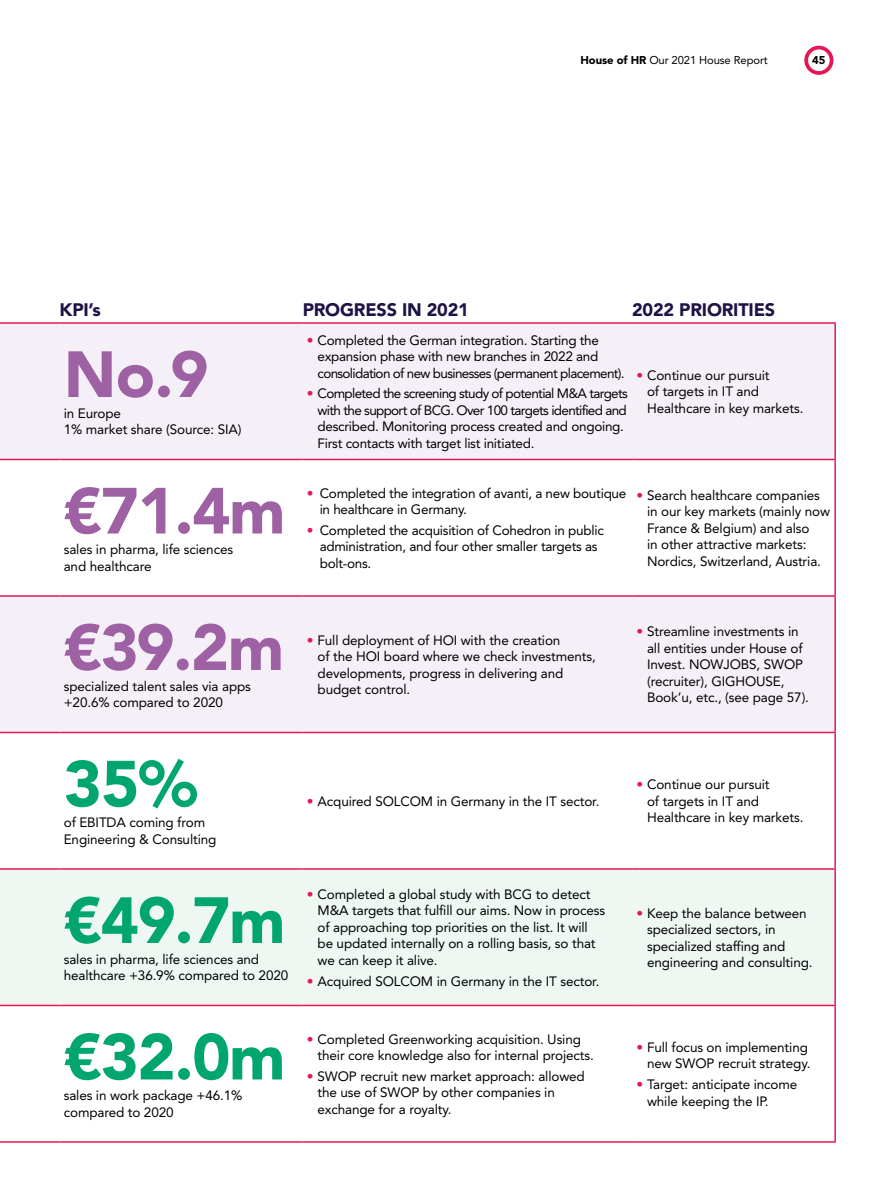
<style>
.page{position:relative;width:893px;height:1191px;background:#fff}
.page>*{position:absolute;margin:0;border:0;box-sizing:border-box;transform-origin:0 0}
.t1{font:900 64.5px "Avenir LT Std";letter-spacing:-.02em;color:#9e61a4}
.t2{font:900 64.5px "Avenir LT Std";letter-spacing:-.02em;color:#00a66e}
.t3{font:900 18px "Avenir LT Std";letter-spacing:-.01em;color:#1e1246}
.t4{font:13.5px/16.5px "Avenir LT Std";letter-spacing:-.01em;color:#000}
.t5{font:13.5px/16.5px "Avenir LT Std";letter-spacing:-.05em;color:#000}
.t6{font:11.25px "Avenir LT Std";letter-spacing:-.01em;color:#000}
.t7{font:900 11.25px "Avenir LT Std";color:#000}
.s1{font-weight:900}
.s2{color:#e61753}
</style>
<div class="page">
<svg style="left:0;top:324px;width:834px;height:407px;fill:#f5eff8"></svg>
<div style="left:0;top:869px;width:834px;height:135px;background:#eff7f2"></div>
<hr style="left:0;top:322px;width:60px;height:2px;background:#e61753">
<hr style="left:60px;top:322px;width:243px;height:2px;background:#e61753">
<hr style="left:303px;top:322px;width:329px;height:2px;background:#e61753">
<hr style="left:632px;top:322px;width:204px;height:2px;background:#e61753">
<hr style="left:0;top:459px;width:60px;height:1px;background:#e61753">
<hr style="left:60px;top:459px;width:243px;height:1px;background:#e61753">
<hr style="left:303px;top:459px;width:329px;height:1px;background:#e61753">
<hr style="left:632px;top:459px;width:204px;height:1px;background:#e61753">
<hr style="left:0;top:595px;width:60px;height:2px;background:#e61753">
<hr style="left:60px;top:595px;width:243px;height:2px;background:#e61753">
<hr style="left:303px;top:595px;width:329px;height:2px;background:#e61753">
<hr style="left:632px;top:595px;width:204px;height:2px;background:#e61753">
<hr style="left:0;top:731px;width:60px;height:2px;background:#e61753">
<hr style="left:60px;top:731px;width:243px;height:2px;background:#e61753">
<hr style="left:303px;top:731px;width:329px;height:2px;background:#e61753">
<hr style="left:632px;top:731px;width:204px;height:2px;background:#e61753">
<hr style="left:0;top:868px;width:60px;height:1px;background:#e61753">
<hr style="left:60px;top:868px;width:243px;height:1px;background:#e61753">
<hr style="left:303px;top:868px;width:329px;height:1px;background:#e61753">
<hr style="left:632px;top:868px;width:204px;height:1px;background:#e61753">
<hr style="left:0;top:1004px;width:60px;height:2px;background:#e61753">
<hr style="left:0;top:1141px;width:60px;height:1px;background:#e61753">
<hr style="left:60px;top:1004px;width:243px;height:2px;background:#e61753">
<hr style="left:60px;top:1141px;width:243px;height:1px;background:#e61753">
<hr style="left:303px;top:1004px;width:329px;height:2px;background:#e61753">
<hr style="left:303px;top:1141px;width:329px;height:1px;background:#e61753">
<hr style="left:632px;top:1004px;width:204px;height:2px;background:#e61753">
<hr style="left:632px;top:1141px;width:204px;height:1px;background:#e61753">
<hr style="left:834px;top:324px;width:2px;height:135px;background:#e61753">
<hr style="left:834px;top:460px;width:2px;height:135px;background:#e61753">
<hr style="left:834px;top:597px;width:2px;height:134px;background:#e61753">
<hr style="left:834px;top:733px;width:2px;height:135px;background:#e61753">
<hr style="left:834px;top:869px;width:2px;height:135px;background:#e61753">
<hr style="left:834px;top:1006px;width:2px;height:135px;background:#e61753">
<div style="left:804px;top:46px;width:29px;height:29px;border:4px solid #e61753;border-radius:50%"></div>
<p class="t6" style="left:580px;top:54px;width:189px"><span class="s1">House of HR</span> Our 2021 House Report</p>
<p class="t7" style="left:812px;top:53px;width:15px">45</p>
<h2 class="t3" style="left:60px;top:298px;width:43px">KPI’s</h2>
<h2 class="t3" style="left:303px;top:298px;width:168px">PROGRESS IN 2021</h2>
<h2 class="t3" style="left:632px;top:298px;width:145px">2022 PRIORITIES</h2>
<h1 class="t1" style="left:64px;top:335px;width:146px">No.9</h1>
<p class="t4" style="left:64px;top:405px;width:179px">in Europe<br>1% market share (Source: SIA)</p>
<p class="t4" style="left:318px;top:332px;width:309px;text-indent:-11px"><span class="s2">•</span> Completed the German integration. Starting the expansion phase with new branches in 2022 and consolidation of new businesses (permanent placement).</p>
<p class="t5" style="left:318px;top:386px;width:312px;text-indent:-11px"><span class="s2">•</span> Completed the screening study of potential M&amp;A targets with the support of BCG. Over 100 targets identified and described. Monitoring process created and ongoing.<br>First contacts with target list initiated.</p>
<p class="t4" style="left:647px;top:367px;width:158px;text-indent:-11px"><span class="s2">•</span> Continue our pursuit<br>of targets in IT and<br>Healthcare in key markets.</p>
<h1 class="t1" style="left:64px;top:472px;width:223px">€71.4m</h1>
<p class="t4" style="left:64px;top:541px;width:171px">sales in pharma, life sciences and healthcare</p>
<p class="t4" style="left:320px;top:485px;width:308px;text-indent:-13px"><span class="s2">•</span> Completed the integration of avanti, a new boutique in healthcare in Germany.</p>
<p class="t4" style="left:320px;top:522px;width:286px;text-indent:-13px"><span class="s2">•</span> Completed the acquisition of Cohedron in public administration, and four other smaller targets as bolt-ons.</p>
<p class="t4" style="left:647px;top:487px;width:184px;text-indent:-11px"><span class="s2">•</span> Search healthcare companies in our key markets (mainly now<br>France &amp; Belgium) and also<br>in other attractive markets:<br>Nordics, Switzerland, Austria.</p>
<h1 class="t1" style="left:64px;top:608px;width:222px">€39.2m</h1>
<p class="t4" style="left:64px;top:678px;width:189px">specialized talent sales via apps +20.6% compared to 2020</p>
<h1 class="t2" style="left:64px;top:745px;width:135px">35%</h1>
<p class="t4" style="left:64px;top:814px;width:154px">of EBITDA coming from<br>Engineering &amp; Consulting</p>
<h1 class="t2" style="left:64px;top:881px;width:223px">€49.7m</h1>
<p class="t4" style="left:64px;top:951px;width:226px">sales in pharma, life sciences and healthcare +36.9% compared to 2020</p>
<h1 class="t2" style="left:64px;top:1018px;width:223px">€32.0m</h1>
<p class="t4" style="left:64px;top:1087px;width:180px">sales in work package +46.1% compared to 2020</p>
<p class="t4" style="left:318px;top:632px;width:280px;text-indent:-11px"><span class="s2">•</span> Full deployment of HOI with the creation<br>of the HOI board where we check investments, developments, progress in delivering and budget control.</p>
<p class="t4" style="left:647px;top:623px;width:163px;text-indent:-11px"><span class="s2">•</span> Streamline investments in all entities under House of<br>Invest. NOWJOBS, SWOP (recruiter), GIGHOUSE,<br>Book’u, etc., (see page 57).</p>
<p class="t4" style="left:307px;top:793px;width:294px"><span class="s2">•</span> Acquired SOLCOM in Germany in the IT sector.</p>
<p class="t4" style="left:318px;top:886px;width:289px;text-indent:-11px"><span class="s2">•</span> Completed a global study with BCG to detect M&amp;A targets that fulfill our aims. Now in process of approaching top priorities on the list. It will be updated internally on a rolling basis, so that we can keep it alive.</p>
<p class="t4" style="left:307px;top:973px;width:294px"><span class="s2">•</span> Acquired SOLCOM in Germany in the IT sector.</p>
<p class="t4" style="left:318px;top:1030px;width:278px;text-indent:-11px"><span class="s2">•</span> Completed Greenworking acquisition. Using their core knowledge also for internal projects.</p>
<p class="t4" style="left:318px;top:1068px;width:269px;text-indent:-11px"><span class="s2">•</span> SWOP recruit new market approach: allowed the use of SWOP by other companies in exchange for a royalty.</p>
<p class="t4" style="left:647px;top:776px;width:158px;text-indent:-11px"><span class="s2">•</span> Continue our pursuit<br>of targets in IT and<br>Healthcare in key markets.</p>
<p class="t4" style="left:647px;top:904px;width:167px;text-indent:-11px"><span class="s2">•</span> Keep the balance between specialized sectors, in specialized staffing and engineering and consulting.</p>
<p class="t4" style="left:636px;top:1039px;width:176px;text-align:right"><span class="s2">•</span> Full focus on implementing new SWOP recruit strategy.</p>
<p class="t4" style="left:647px;top:1076px;width:152px;text-indent:-11px"><span class="s2">•</span> Target: anticipate income while keeping the IP.</p>
</div>
